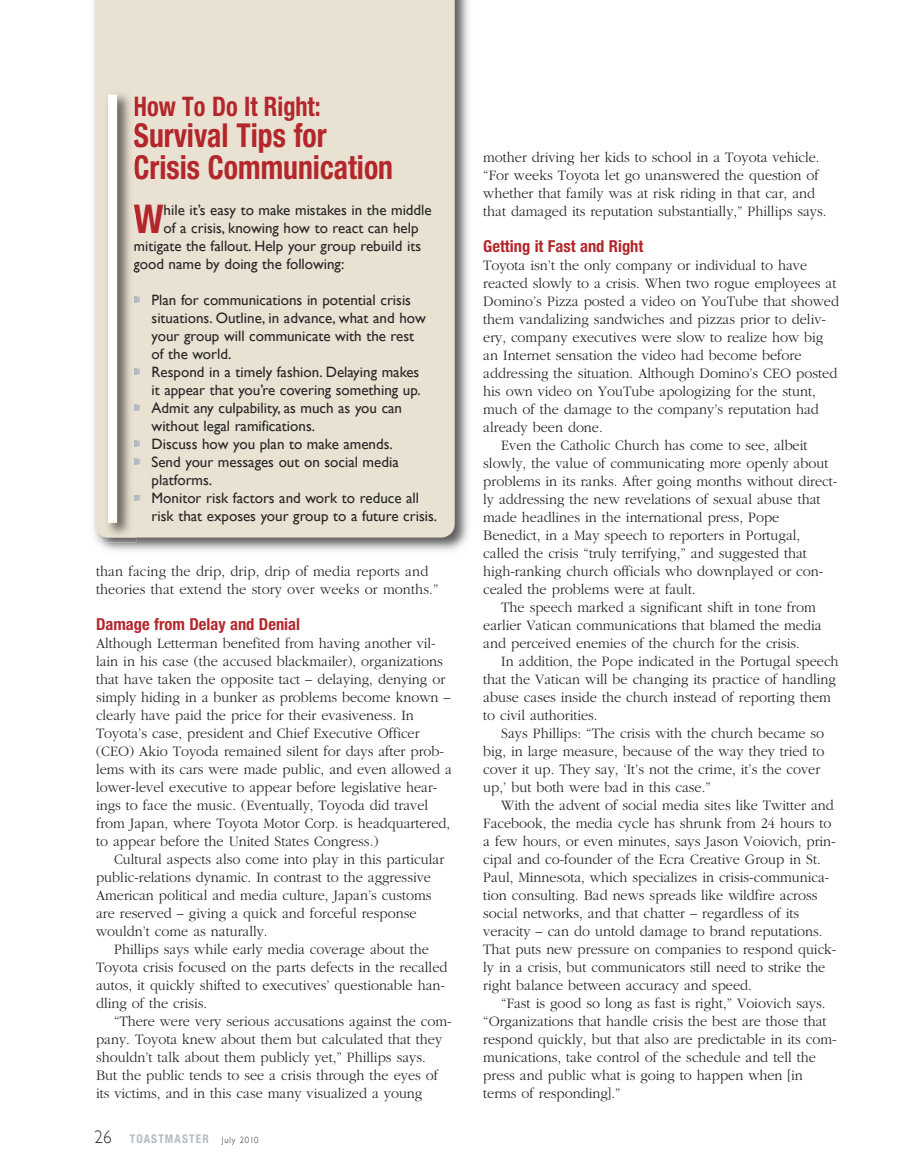
<style>
.page{position:relative;width:905px;height:1175px;background:#fff}
.page>*{position:absolute;margin:0;border:0;box-sizing:border-box;transform-origin:0 0}
.t1{font:700 condensed 39.6px "Helvetica Neue LT Std";color:#b3272c}
.t2{font:700 condensed 33px/31.5px "Helvetica Neue LT Std";color:#b3272c;scale:.9 1}
.t3{font:700 condensed 27px "Helvetica Neue LT Std";color:#b3272c;scale:.9 1}
.t4{font:700 condensed 16.5px "Helvetica Neue LT Std";color:#b3272c}
.t5{font:300 15px/18px "ITC Garamond Std";color:#272627;scale:.95 1}
.t6{font:15px/18px "Gill Sans";color:#272627}
.t7{font:700 condensed 12px "Helvetica Neue LT Std";letter-spacing:.1em;color:#b4bbc7;scale:.95 1}
.s1{font-family:"Gill Sans";font-weight:300;font-stretch:normal;font-size:18px;color:#272627}
.s2{font-family:"Gill Sans";font-weight:300;font-stretch:normal;font-size:9px;color:#272627}
</style>
<div class="page">
<img style="left:96px;top:0;width:373px;height:551px">
<div style="left:94px;top:0;width:360px;height:537px;background:#e9e1d1"></div>
<img style="left:102px;top:88px;width:34px;height:454px">
<svg style="left:135px;top:96px;width:1px;height:21px"></svg>
<img style="left:134px;top:124px;width:2px;height:23px">
<svg style="left:135px;top:156px;width:1px;height:22px"></svg>
<svg style="left:134px;top:205px;width:2px;height:13px"></svg>
<svg style="left:134px;top:243px;width:2px;height:10px"></svg>
<svg style="left:134px;top:261px;width:2px;height:11px"></svg>
<div style="left:108px;top:94px;width:9px;height:429px;background:#fff"></div>
<svg style="left:135px;top:297px;width:5px;height:5px"></svg>
<svg style="left:135px;top:369px;width:5px;height:5px"></svg>
<svg style="left:135px;top:405px;width:5px;height:5px"></svg>
<svg style="left:135px;top:441px;width:5px;height:5px"></svg>
<svg style="left:135px;top:459px;width:5px;height:5px"></svg>
<svg style="left:135px;top:495px;width:5px;height:5px"></svg>
<p class="t3" style="left:134px;top:97px;width:209px">How To Do It Right:</p>
<p class="t2" style="left:134px;top:123px;width:290px">Survival Tips for<br>Crisis Communication</p>
<p class="t1" style="left:134px;top:205px;width:32px">W</p>
<p class="t6" style="left:164px;top:201px;width:269px">hile it’s easy to make mistakes in the middle</p>
<p class="t6" style="left:164px;top:219px;width:256px">of a crisis, knowing how to react can help</p>
<p class="t6" style="left:134px;top:237px;width:289px">mitigate the fallout. Help your group rebuild its</p>
<p class="t6" style="left:134px;top:255px;width:212px">good name by doing the following:</p>
<p class="t6" style="left:152px;top:291px;width:287px">Plan for communications in potential crisis situations. Outline, in advance, what and how your group will communicate with the rest<br>of the world.<br>Respond in a timely fashion. Delaying makes<br>it appear that you’re covering something up.<br>Admit any culpability, as much as you can without legal ramifications.<br>Discuss how you plan to make amends.<br>Send your messages out on social media platforms.<br>Monitor risk factors and work to reduce all risk that exposes your group to a future crisis.</p>
<p class="t5" style="left:96px;top:563px;width:362px">than facing the drip, drip, drip of media reports and theories that extend the story over weeks or months.”</p>
<p class="t4" style="left:96px;top:618px;width:205px">Damage from Delay and Denial</p>
<p class="t5" style="left:96px;top:635px;width:359px">Although Letterman benefited from having another vil-</p>
<p class="t5" style="left:96px;top:653px;width:366px">lain in his case (the accused blackmailer), organizations</p>
<p class="t5" style="left:96px;top:671px;width:369px">that have taken the opposite tact – delaying, denying or</p>
<p class="t5" style="left:96px;top:689px;width:375px">simply hiding in a bunker as problems become known –</p>
<p class="t5" style="left:96px;top:707px;width:336px">clearly have paid the price for their evasiveness. In</p>
<p class="t5" style="left:96px;top:725px;width:342px">Toyota’s case, president and Chief Executive Officer</p>
<p class="t5" style="left:96px;top:743px;width:368px">(CEO) Akio Toyoda remained silent for days after prob-</p>
<p class="t5" style="left:96px;top:761px;width:376px">lems with its cars were made public, and even allowed a</p>
<p class="t5" style="left:96px;top:779px;width:361px">lower-level executive to appear before legislative hear-</p>
<p class="t5" style="left:96px;top:797px;width:351px">ings to face the music. (Eventually, Toyoda did travel</p>
<p class="t5" style="left:96px;top:815px;width:374px">from Japan, where Toyota Motor Corp. is headquartered,</p>
<p class="t5" style="left:96px;top:833px;width:299px">to appear before the United States Congress.)</p>
<p class="t5" style="left:114px;top:851px;width:349px">Cultural aspects also come into play in this particular</p>
<p class="t5" style="left:96px;top:869px;width:354px">public-relations dynamic. In contrast to the aggressive</p>
<p class="t5" style="left:96px;top:887px;width:354px">American political and media culture, Japan’s customs</p>
<p class="t5" style="left:96px;top:905px;width:339px">are reserved – giving a quick and forceful response</p>
<p class="t5" style="left:96px;top:923px;width:182px">wouldn’t come as naturally.</p>
<p class="t5" style="left:114px;top:941px;width:333px">Phillips says while early media coverage about the</p>
<p class="t5" style="left:96px;top:959px;width:371px">Toyota crisis focused on the parts defects in the recalled</p>
<p class="t5" style="left:96px;top:977px;width:369px">autos, it quickly shifted to executives’ questionable han-</p>
<p class="t5" style="left:96px;top:995px;width:118px">dling of the crisis.</p>
<p class="t5" style="left:114px;top:1013px;width:357px">“There were very serious accusations against the com-</p>
<p class="t5" style="left:96px;top:1031px;width:366px">pany. Toyota knew about them but calculated that they</p>
<p class="t5" style="left:96px;top:1049px;width:348px">shouldn’t talk about them publicly yet,” Phillips says.</p>
<p class="t5" style="left:96px;top:1067px;width:361px">But the public tends to see a crisis through the eyes of</p>
<p class="t5" style="left:96px;top:1085px;width:345px">its victims, and in this case many visualized a young</p>
<p class="t7" style="left:95px;top:1134px;width:174px"><span class="s1">26</span> TOASTMASTER <span class="s2">July 2010</span></p>
<p class="t5" style="left:483px;top:149px;width:363px">mother driving her kids to school in a Toyota vehicle. “For weeks Toyota let go unanswered the question of whether that family was at risk riding in that car, and that damaged its reputation substantially,” Phillips says.</p>
<p class="t4" style="left:483px;top:240px;width:162px">Getting it Fast and Right</p>
<p class="t5" style="left:483px;top:257px;width:342px">Toyota isn’t the only company or individual to have</p>
<p class="t5" style="left:483px;top:275px;width:373px">reacted slowly to a crisis. When two rogue employees at</p>
<p class="t5" style="left:483px;top:293px;width:376px">Domino’s Pizza posted a video on YouTube that showed</p>
<p class="t5" style="left:483px;top:311px;width:362px">them vandalizing sandwiches and pizzas prior to deliv-</p>
<p class="t5" style="left:483px;top:329px;width:359px">ery, company executives were slow to realize how big</p>
<p class="t5" style="left:483px;top:347px;width:336px">an Internet sensation the video had become before</p>
<p class="t5" style="left:483px;top:365px;width:374px">addressing the situation. Although Domino’s CEO posted</p>
<p class="t5" style="left:483px;top:383px;width:351px">his own video on YouTube apologizing for the stunt,</p>
<p class="t5" style="left:483px;top:401px;width:355px">much of the damage to the company’s reputation had</p>
<p class="t5" style="left:483px;top:419px;width:127px">already been done.</p>
<p class="t5" style="left:501px;top:437px;width:324px">Even the Catholic Church has come to see, albeit</p>
<p class="t5" style="left:483px;top:455px;width:365px">slowly, the value of communicating more openly about</p>
<p class="t5" style="left:483px;top:473px;width:374px">problems in its ranks. After going months without direct-</p>
<p class="t5" style="left:483px;top:491px;width:356px">ly addressing the new revelations of sexual abuse that</p>
<p class="t5" style="left:483px;top:509px;width:313px">made headlines in the international press, Pope</p>
<p class="t5" style="left:483px;top:527px;width:335px">Benedict, in a May speech to reporters in Portugal,</p>
<p class="t5" style="left:483px;top:545px;width:342px">called the crisis “truly terrifying,” and suggested that</p>
<p class="t5" style="left:483px;top:563px;width:359px">high-ranking church officials who downplayed or con-</p>
<p class="t5" style="left:483px;top:581px;width:225px">cealed the problems were at fault.</p>
<p class="t5" style="left:501px;top:599px;width:332px">The speech marked a significant shift in tone from</p>
<p class="t5" style="left:483px;top:617px;width:357px">earlier Vatican communications that blamed the media</p>
<p class="t5" style="left:483px;top:635px;width:335px">and perceived enemies of the church for the crisis.</p>
<p class="t5" style="left:501px;top:653px;width:356px">In addition, the Pope indicated in the Portugal speech</p>
<p class="t5" style="left:483px;top:671px;width:372px">that the Vatican will be changing its practice of handling</p>
<p class="t5" style="left:483px;top:689px;width:367px">abuse cases inside the church instead of reporting them</p>
<p class="t5" style="left:483px;top:707px;width:122px">to civil authorities.</p>
<p class="t5" style="left:501px;top:725px;width:341px">Says Phillips: “The crisis with the church became so</p>
<p class="t5" style="left:483px;top:743px;width:361px">big, in large measure, because of the way they tried to</p>
<p class="t5" style="left:483px;top:761px;width:356px">cover it up. They say, ‘It’s not the crime, it’s the cover</p>
<p class="t5" style="left:483px;top:779px;width:241px">up,’ but both were bad in this case.”</p>
<p class="t5" style="left:501px;top:797px;width:351px">With the advent of social media sites like Twitter and</p>
<p class="t5" style="left:483px;top:815px;width:368px">Facebook, the media cycle has shrunk from 24 hours to</p>
<p class="t5" style="left:483px;top:833px;width:372px">a few hours, or even minutes, says Jason Voiovich, prin-</p>
<p class="t5" style="left:483px;top:851px;width:357px">cipal and co-founder of the Ecra Creative Group in St.</p>
<p class="t5" style="left:483px;top:869px;width:366px">Paul, Minnesota, which specializes in crisis-communica-</p>
<p class="t5" style="left:483px;top:887px;width:353px">tion consulting. Bad news spreads like wildfire across</p>
<p class="t5" style="left:483px;top:905px;width:334px">social networks, and that chatter – regardless of its</p>
<p class="t5" style="left:483px;top:923px;width:358px">veracity – can do untold damage to brand reputations.</p>
<p class="t5" style="left:483px;top:941px;width:373px">That puts new pressure on companies to respond quick-</p>
<p class="t5" style="left:483px;top:959px;width:361px">ly in a crisis, but communicators still need to strike the</p>
<p class="t5" style="left:483px;top:977px;width:284px">right balance between accuracy and speed.</p>
<p class="t5" style="left:501px;top:995px;width:343px">“Fast is good so long as fast is right,” Voiovich says.</p>
<p class="t5" style="left:483px;top:1013px;width:363px">“Organizations that handle crisis the best are those that</p>
<p class="t5" style="left:483px;top:1031px;width:373px">respond quickly, but that also are predictable in its com-</p>
<p class="t5" style="left:483px;top:1049px;width:352px">munications, take control of the schedule and tell the</p>
<p class="t5" style="left:483px;top:1067px;width:338px">press and public what is going to happen when [in</p>
<p class="t5" style="left:483px;top:1085px;width:146px">terms of responding].”</p>
</div>
